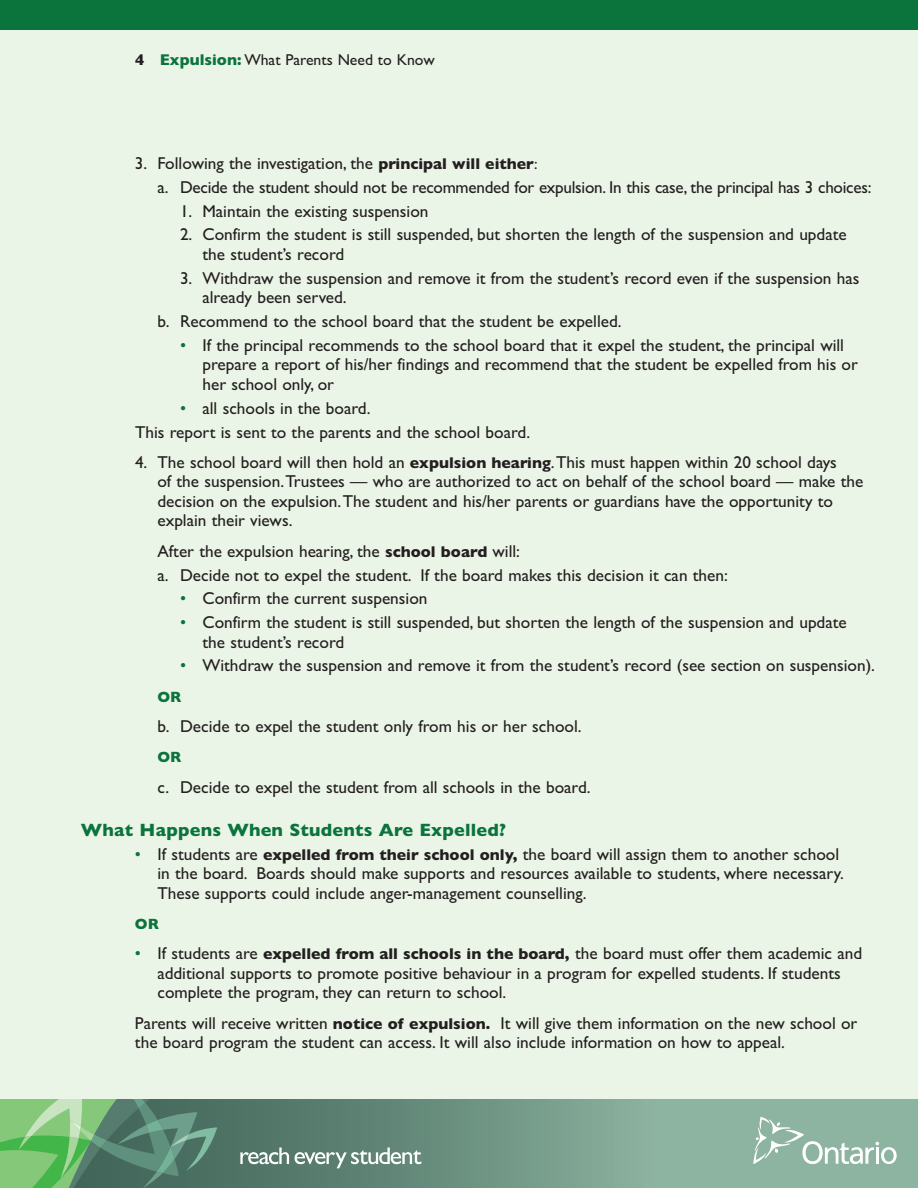
<style>
.page{position:relative;width:918px;height:1188px;background:#ebf5e7}
.page>*{position:absolute;margin:0;border:0;box-sizing:border-box;transform-origin:0 0}
.t1{font:700 18px "Gill Sans";letter-spacing:.01em;color:#0b743d}
.t2{font:17.25px/19.5px "Gill Sans";color:#231f20}
.t3{font:15.75px "Gill Sans";color:#231f20}
.t4{font:700 15px "Gill Sans";color:#0b743d}
.s1{font-weight:700}
.s2{font-weight:700;color:#0b743d}
.s3{font-weight:700;font-size:15.75px}
.s4{font-size:15.75px}
.s5{color:#0b743d}
</style>
<div class="page">
<svg style="left:218px;top:1099px;width:700px;height:89px;background:#759b8a"></svg>
<svg style="left:0;top:1099px;width:218px;height:89px;background:#669c71"></svg>
<svg style="left:240px;top:1147px;width:49px;height:17px"></svg>
<svg style="left:295px;top:1147px;width:126px;height:21px;background:#87a297"></svg>
<svg style="left:753px;top:1117px;width:144px;height:47px;background:#9fbfb0"></svg>
<div style="left:0;top:0;width:918px;height:30px;background:#0b743d"></div>
<p class="t3" style="left:135px;top:54px;width:301px"><span class="s1">4</span> <span class="s2">Expulsion:</span> What Parents Need to Know</p>
<p class="t2" style="left:157px;top:153px;width:716px;line-height:23.9px;text-indent:-22px">3. Following the investigation, the <span class="s3">principal will either</span><span class="s4">:<br></span>a. Decide the student should not be recommended for expulsion. In this case, the principal has 3 choices:</p>
<p class="t2" style="left:180px;top:203px;width:250px">1. Maintain the existing suspension</p>
<p class="t2" style="left:203px;top:227px;width:646px;text-indent:-22px">2. Confirm the student is still suspended, but shorten the length of the suspension and update the student’s record</p>
<p class="t2" style="left:203px;top:270px;width:658px;text-indent:-22px">3. Withdraw the suspension and remove it from the student’s record even if the suspension has already been served.</p>
<p class="t2" style="left:157px;top:313px;width:466px">b. Recommend to the school board that the student be expelled.</p>
<p class="t2" style="left:202px;top:337px;width:657px;text-indent:-22px"><span class="s5">•</span> If the principal recommends to the school board that it expel the student, the principal will prepare a report of his/her findings and recommend that the student be expelled from his or her school only, or</p>
<p class="t2" style="left:135px;top:398px;width:397px;line-height:23.9px;text-indent:45px"><span class="s5">•</span> all schools in the board.<br>This report is sent to the parents and the school board.</p>
<p class="t2" style="left:157px;top:454px;width:707px;text-indent:-22px">4. The school board will then hold an <span class="s3">expulsion hearing</span>. This must happen within 20 school days<br>of the suspension. Trustees — who are authorized to act on behalf of the school board — make the decision on the expulsion. The student and his/her parents or guardians have the opportunity to explain their views.</p>
<p class="t2" style="left:157px;top:541px;width:572px;line-height:23.9px">After the expulsion hearing, the <span class="s3">school board</span> will:<br>a. Decide not to expel the student. If the board makes this decision it can then:</p>
<p class="t2" style="left:180px;top:591px;width:249px"><span class="s5">•</span> Confirm the current suspension</p>
<p class="t2" style="left:202px;top:615px;width:646px;text-indent:-22px"><span class="s5">•</span> Confirm the student is still suspended, but shorten the length of the suspension and update the student’s record</p>
<p class="t2" style="left:180px;top:658px;width:697px"><span class="s5">•</span> Withdraw the suspension and remove it from the student’s record (see section on suspension).</p>
<p class="t4" style="left:157px;top:692px;width:25px">OR</p>
<p class="t2" style="left:157px;top:718px;width:426px">b. Decide to expel the student only from his or her school.</p>
<p class="t4" style="left:157px;top:752px;width:25px">OR</p>
<p class="t2" style="left:157px;top:779px;width:435px">c. Decide to expel the student from all schools in the board.</p>
<p class="t1" style="left:81px;top:824px;width:427px">What Happens When Students Are Expelled?</p>
<p class="t2" style="left:157px;top:846px;width:688px;text-indent:-22px"><span class="s5">•</span> If students are <span class="s3">expelled from their school only,</span> the board will assign them to another school in the board. Boards should make supports and resources available to students, where necessary.<br>These supports could include anger-management counselling.</p>
<p class="t4" style="left:135px;top:919px;width:25px">OR</p>
<p class="t2" style="left:157px;top:946px;width:706px;text-indent:-22px"><span class="s5">•</span> If students are <span class="s3">expelled from all schools in the board,</span> the board must offer them academic and additional supports to promote positive behaviour in a program for expelled students. If students complete the program, they can return to school.</p>
<p class="t2" style="left:135px;top:1015px;width:724px">Parents will receive written <span class="s3">notice of expulsion.</span> It will give them information on the new school or the board program the student can access. It will also include information on how to appeal.</p>
</div>
